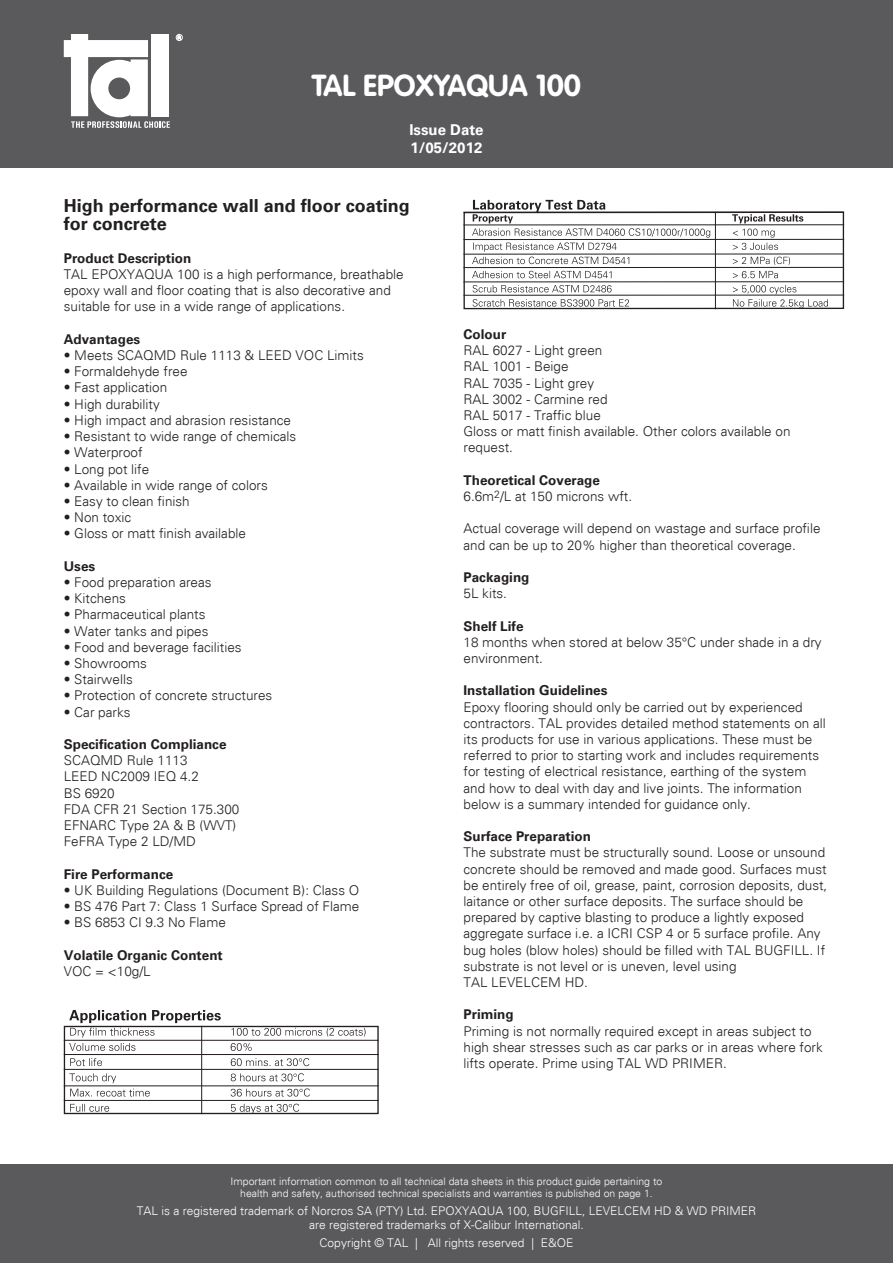
<style>
.page{position:relative;width:893px;height:1263px;background:#fff}
.page>*{position:absolute;margin:0;border:0;box-sizing:border-box;transform-origin:0 0}
.t1{font:700 30px "VAG Rounded";color:#fff}
.t2{font:700 18px/18px "Univers";color:#231f20}
.t3{font:700 15px/18px "Univers";color:#fff}
.t4{font:italic 300 13.5px/16.2px "Univers";color:#231f20}
.t5{font:700 13.5px/16.2px "Univers";color:#231f20}
.t6{font:italic 300 12px/14.4px "Univers";color:#fff;text-align:center}
.t7{font:italic 300 10.5px/12.6px "Univers";color:#fff;text-align:center}
.s1{font-weight:700;font-style:normal}
.s2{font-weight:300;font-style:italic}
</style>
<div class="page">
<div style="left:0;top:0;width:893px;height:168px;background:#5a5a5d"></div>
<div style="left:0;top:1165px;width:893px;height:98px;background:#5a5a5d"></div>
<svg style="left:64px;top:34px;width:106px;height:94px"></svg>
<div style="left:176px;top:34px;width:7px;height:7px;border:1px solid #fff;border-radius:50%"></div>
<svg style="left:473px;top:285px;width:355px;height:22px"></svg>
<svg style="left:472px;top:271px;width:306px;height:7px"></svg>
<svg style="left:472px;top:200px;width:331px;height:65px"></svg>
<hr style="left:463px;top:224px;width:381px;height:1px;background:#231f20">
<hr style="left:463px;top:239px;width:381px;height:1px;background:#231f20">
<hr style="left:463px;top:253px;width:381px;height:2px;background:#231f20">
<hr style="left:463px;top:267px;width:381px;height:1px;background:#231f20">
<hr style="left:463px;top:281px;width:381px;height:1px;background:#231f20">
<hr style="left:463px;top:295px;width:381px;height:1px;background:#231f20">
<hr style="left:715px;top:212px;width:1px;height:97px;background:#231f20">
<div style="left:463px;top:212px;width:381px;height:97px;border:1px solid #231f20"></div>
<svg style="left:70px;top:1104px;width:229px;height:8px"></svg>
<svg style="left:69px;top:1073px;width:241px;height:23px"></svg>
<svg style="left:70px;top:1058px;width:239px;height:8px"></svg>
<svg style="left:69px;top:1010px;width:297px;height:27px"></svg>
<hr style="left:64px;top:1040px;width:315px;height:1px;background:#231f20">
<hr style="left:64px;top:1054px;width:315px;height:1px;background:#231f20">
<hr style="left:64px;top:1069px;width:315px;height:1px;background:#231f20">
<hr style="left:64px;top:1085px;width:315px;height:1px;background:#231f20">
<hr style="left:64px;top:1100px;width:315px;height:1px;background:#231f20">
<hr style="left:201px;top:1026px;width:1px;height:88px;background:#231f20">
<div style="left:64px;top:1026px;width:315px;height:88px;border:1px solid #231f20"></div>
<svg style="left:69px;top:1043px;width:183px;height:8px"></svg>
<p class="t1" style="left:312px;top:73px;width:271px">TAL EPOXYAQUA 100</p>
<p class="t3" style="left:409px;top:122px;width:76px">Issue Date<br>1/05/2012</p>
<p class="t2" style="left:64px;top:198px;width:348px">High performance wall and floor coating for concrete</p>
<p class="t4" style="left:64px;top:251px;width:341px"><span class="s1">Product Description<br></span>TAL EPOXYAQUA 100 is a high performance, breathable epoxy wall and floor coating that is also decorative and suitable for use in a wide range of applications.</p>
<p class="t5" style="left:64px;top:332px;width:78px">Advantages</p>
<p class="t4" style="left:64px;top:348px;width:302px">• Meets SCAQMD Rule 1113 &amp; LEED VOC Limits</p>
<p class="t4" style="left:64px;top:364px;width:125px">• Formaldehyde free</p>
<p class="t4" style="left:64px;top:380px;width:105px">• Fast application</p>
<p class="t4" style="left:64px;top:397px;width:98px">• High durability</p>
<p class="t4" style="left:64px;top:413px;width:229px">• High impact and abrasion resistance</p>
<p class="t4" style="left:64px;top:429px;width:234px">• Resistant to wide range of chemicals</p>
<p class="t4" style="left:64px;top:445px;width:80px">• Waterproof</p>
<p class="t4" style="left:64px;top:461px;width:87px">• Long pot life</p>
<p class="t4" style="left:64px;top:478px;width:206px">• Available in wide range of colors</p>
<p class="t4" style="left:64px;top:494px;width:128px">• Easy to clean finish</p>
<p class="t4" style="left:64px;top:510px;width:69px">• Non toxic</p>
<p class="t4" style="left:64px;top:526px;width:184px">• Gloss or matt finish available</p>
<p class="t5" style="left:64px;top:559px;width:33px">Uses</p>
<p class="t4" style="left:64px;top:575px;width:149px">• Food preparation areas</p>
<p class="t4" style="left:64px;top:591px;width:64px">• Kitchens</p>
<p class="t4" style="left:64px;top:607px;width:143px">• Pharmaceutical plants</p>
<p class="t4" style="left:64px;top:623px;width:146px">• Water tanks and pipes</p>
<p class="t4" style="left:64px;top:640px;width:179px">• Food and beverage facilities</p>
<p class="t4" style="left:64px;top:656px;width:85px">• Showrooms</p>
<p class="t4" style="left:64px;top:672px;width:70px">• Stairwells</p>
<p class="t4" style="left:64px;top:688px;width:210px">• Protection of concrete structures</p>
<p class="t4" style="left:64px;top:704px;width:68px">• Car parks</p>
<p class="t4" style="left:64px;top:737px;width:177px"><span class="s1">Specification Compliance<br></span>SCAQMD Rule 1113<br>LEED NC2009 IEQ 4.2<br>BS 6920<br>FDA CFR 21 Section 175.300<br>EFNARC Type 2A &amp; B (WVT)<br>FeFRA Type 2 LD/MD</p>
<p class="t5" style="left:64px;top:866px;width:111px">Fire Performance</p>
<p class="t4" style="left:64px;top:883px;width:297px">• UK Building Regulations (Document B): Class O</p>
<p class="t4" style="left:64px;top:899px;width:297px">• BS 476 Part 7: Class 1 Surface Spread of Flame</p>
<p class="t4" style="left:64px;top:915px;width:164px">• BS 6853 CI 9.3 No Flame</p>
<p class="t5" style="left:64px;top:947px;width:161px">Volatile Organic Content<br><span class="s2">VOC = &lt;10g/L</span></p>
<p class="t4" style="left:463px;top:327px;width:329px"><span class="s1">Colour<br></span>RAL 6027 - Light green<br>RAL 1001 - Beige<br>RAL 7035 - Light grey<br>RAL 3002 - Carmine red<br>RAL 5017 - Traffic blue<br>Gloss or matt finish available. Other colors available on request.</p>
<p class="t4" style="left:463px;top:473px;width:170px"><span class="s1">Theoretical Coverage<br></span>6.6m<sup>2</sup>/L at 150 microns wft.</p>
<p class="t4" style="left:463px;top:521px;width:359px">Actual coverage will depend on wastage and surface profile and can be up to 20% higher than theoretical coverage.</p>
<p class="t5" style="left:463px;top:570px;width:68px">Packaging<br><span class="s2">5L kits.</span></p>
<p class="t4" style="left:463px;top:618px;width:360px"><span class="s1">Shelf Life<br></span>18 months when stored at below 35°C under shade in a dry environment.</p>
<p class="t4" style="left:463px;top:683px;width:364px"><span class="s1">Installation Guidelines<br></span>Epoxy flooring should only be carried out by experienced contractors. TAL provides detailed method statements on all its products for use in various applications. These must be referred to prior to starting work and includes requirements for testing of electrical resistance, earthing of the system and how to deal with day and live joints. The information below is a summary intended for guidance only.</p>
<p class="t4" style="left:463px;top:829px;width:365px"><span class="s1">Surface Preparation<br></span>The substrate must be structurally sound. Loose or unsound concrete should be removed and made good. Surfaces must be entirely free of oil, grease, paint, corrosion deposits, dust, laitance or other surface deposits. The surface should be prepared by captive blasting to produce a lightly exposed aggregate surface i.e. a ICRI CSP 4 or 5 surface profile. Any bug holes (blow holes) should be filled with TAL BUGFILL. If substrate is not level or is uneven, level using<br>TAL LEVELCEM HD.</p>
<p class="t4" style="left:463px;top:1007px;width:361px"><span class="s1">Priming<br></span>Priming is not normally required except in areas subject to high shear stresses such as car parks or in areas where fork lifts operate. Prime using TAL WD PRIMER.</p>
<p class="t7" style="left:231px;top:1175px;width:433px">Important information common to all technical data sheets in this product guide pertaining to health and safety, authorised technical specialists and warranties is published on page 1.</p>
<p class="t6" style="left:137px;top:1204px;width:621px">TAL is a registered trademark of Norcros SA (PTY) Ltd. EPOXYAQUA 100, BUGFILL, LEVELCEM HD &amp; WD PRIMER are registered trademarks of X-Calibur International.</p>
<p class="t6" style="left:320px;top:1236px;width:255px">Copyright © TAL | All rights reserved | E&amp;OE</p>
</div>
